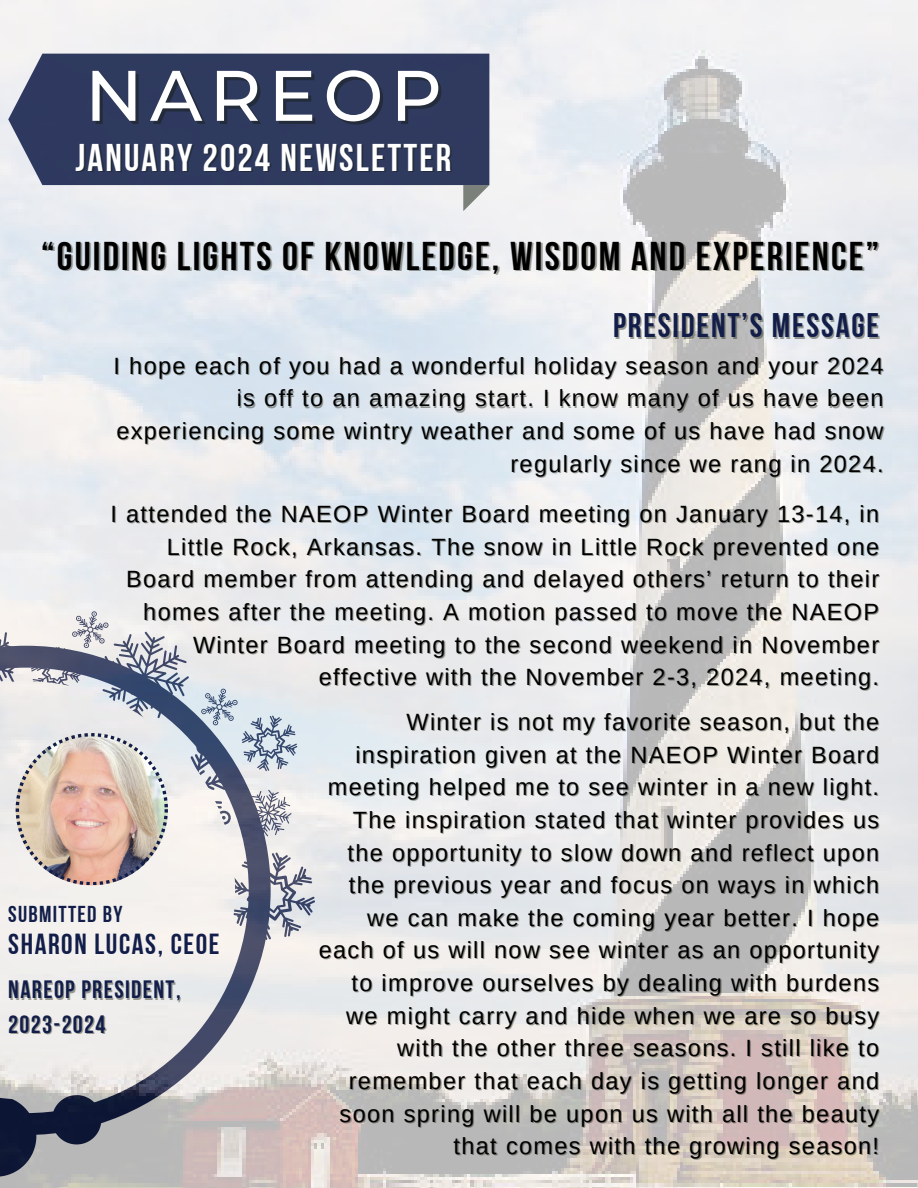
<style>
.page{position:relative;width:918px;height:1188px;background:#fff}
.page>*{position:absolute;margin:0;border:0;box-sizing:border-box;transform-origin:0 0}
.t1{font:500 71.4px "Montserrat";letter-spacing:.1em;color:#fff}
.t2{font:40.05px "Bebas Neue Cyrillic";letter-spacing:.055em;color:#000}
.t3{font:38.55px "Bebas Neue Cyrillic";letter-spacing:.055em;color:#fff}
.t4{font:34.05px "Bebas Neue Cyrillic";letter-spacing:.055em;color:#121e49}
.t5{font:28.95px "Bebas Neue Cyrillic";letter-spacing:.055em;color:#121e49}
.t6{font:25.05px "Bebas Neue Cyrillic";letter-spacing:.055em;color:#121e49}
.t7{font:23.55px/32.7px "Arimo";letter-spacing:.055em;color:#000;text-align:right}
.t8{font:22.95px "Bebas Neue Cyrillic";letter-spacing:.055em;color:#121e49}
</style>
<div class="page">
<img style="left:0;top:0;width:918px;height:1188px">
<svg style="left:463px;top:185px;width:26px;height:26px"></svg>
<div style="left:8px;top:54px;width:481px;height:131px;background:#2f3a5f"></div>
<svg style="left:0;top:611px;width:315px;height:329px"></svg>
<h1 class="t1" style="left:85px;top:52px;width:359px">NAREOP</h1>
<h3 class="t3" style="left:76px;top:142px;width:377px">JANUARY 2024 NEWSLETTER</h3>
<h2 class="t2" style="left:41px;top:240px;width:839px">“GUIDING LIGHTS OF KNOWLEDGE, WISDOM AND EXPERIENCE”</h2>
<h3 class="t4" style="left:613px;top:312px;width:268px">PRESIDENT’S MESSAGE</h3>
<p class="t7" style="left:114px;top:349px;width:772px">I hope each of you had a wonderful holiday season and your 2024 is off to an amazing start. I know many of us have been experiencing some wintry weather and some of us have had snow regularly since we rang in 2024.</p>
<p class="t7" style="left:111px;top:498px;width:770px">I attended the NAEOP Winter Board meeting on January 13-14, in Little Rock, Arkansas. The snow in Little Rock prevented one Board member from attending and delayed others’ return to their homes after the meeting. A motion passed to move the NAEOP Winter Board meeting to the second weekend in November effective with the November 2-3, 2024, meeting.</p>
<h1 class="t8" style="left:8px;top:905px;width:116px">SUBMITTED BY</h1>
<h1 class="t5" style="left:8px;top:932px;width:213px">SHARON LUCAS, CEOE</h1>
<h2 class="t6" style="left:8px;top:980px;width:174px">NAREOP PRESIDENT,</h2>
<h3 class="t6" style="left:8px;top:1015px;width:99px">2023-2024</h3>
<p class="t7" style="left:407px;top:706px;width:474px">Winter is not my favorite season, but the</p>
<p class="t7" style="left:355px;top:738px;width:525px">inspiration given at the NAEOP Winter Board</p>
<p class="t7" style="left:328px;top:771px;width:553px">meeting helped me to see winter in a new light.</p>
<h4 class="t7" style="left:353px;top:803px;width:528px">The inspiration stated that winter provides us</h4>
<p class="t7" style="left:347px;top:836px;width:533px">the opportunity to slow down and reflect upon</p>
<p class="t7" style="left:349px;top:869px;width:532px">the previous year and focus on ways in which</p>
<p class="t7" style="left:367px;top:901px;width:513px">we can make the coming year better. I hope</p>
<p class="t7" style="left:319px;top:934px;width:562px">each of us will now see winter as an opportunity to improve ourselves by dealing with burdens we might carry and hide when we are so busy with the other three seasons. I still like to remember that each day is getting longer and soon spring will be upon us with all the beauty that comes with the growing season!</p>
</div>
